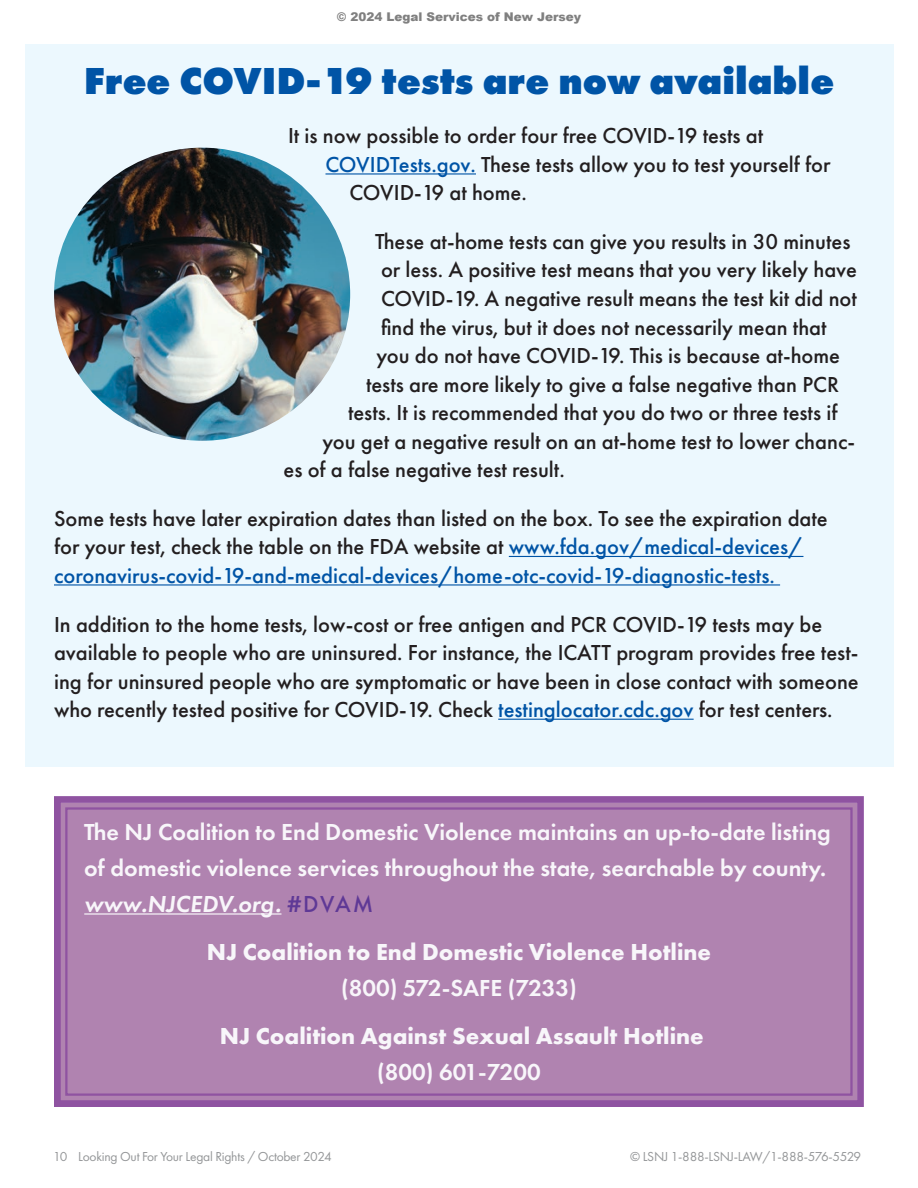
<style>
.page{position:relative;width:918px;height:1188px;background:#fff}
.page>*{position:absolute;margin:0;border:0;box-sizing:border-box;transform-origin:0 0}
.t1{font:800 39px "Futura PT";color:#0054a6}
.t2{font:600 24px/36px "Futura PT";color:#f8f6fa}
.t3{font:700 24px "Futura PT";color:#f8f6fa}
.t4{font:500 22.5px/28.5px "Futura PT";color:#231f20}
.t5{font:13.5px "Futura PT";letter-spacing:-.02em;color:#949698}
.t6{font:900 12px "Arial";color:#808080}
.s1{color:#0054a6}
.s2{font-style:italic}
.s3{font-weight:500;color:#5f3996}
</style>
<div class="page">
<div style="left:25px;top:45px;width:868px;height:722px;background:#ecf8fe"></div>
<hr style="left:326px;top:173px;width:150px;height:2px;background:#0054a6">
<hr style="left:509px;top:556px;width:294px;height:1px;background:#0054a6">
<hr style="left:54px;top:584px;width:726px;height:2px;background:#0054a6">
<hr style="left:498px;top:719px;width:196px;height:1px;background:#0054a6">
<img style="left:54px;top:148px;width:296px;height:293px">
<div style="left:54px;top:796px;width:810px;height:311px;background:#b083b0"></div>
<div style="left:65px;top:807px;width:788px;height:289px;border:2px solid #8f53a1"></div>
<hr style="left:84px;top:913px;width:197px;height:2px;background:#f8f6fa">
<p class="t6" style="left:337px;top:8px;width:246px">© 2024 Legal Services of New Jersey</p>
<h1 class="t1" style="left:84px;top:57px;width:752px">Free COVID-19 tests are now available</h1>
<p class="t4" style="left:288px;top:121px;width:477px">It is now possible to order four free COVID-19 tests at</p>
<p class="t4" style="left:326px;top:150px;width:507px"><span class="s1">COVIDTests.gov.</span> These tests allow you to test yourself for</p>
<p class="t4" style="left:350px;top:178px;width:179px">COVID-19 at home.</p>
<p class="t4" style="left:375px;top:227px;width:477px">These at-home tests can give you results in 30 minutes</p>
<p class="t4" style="left:381px;top:256px;width:477px">or less. A positive test means that you very likely have</p>
<p class="t4" style="left:381px;top:284px;width:477px">COVID-19. A negative result means the test kit did not</p>
<p class="t4" style="left:381px;top:313px;width:447px">find the virus, but it does not necessarily mean that</p>
<p class="t4" style="left:377px;top:341px;width:465px">you do not have COVID-19. This is because at-home</p>
<p class="t4" style="left:366px;top:370px;width:475px">tests are more likely to give a false negative than PCR</p>
<p class="t4" style="left:348px;top:398px;width:491px">tests. It is recommended that you do two or three tests if</p>
<p class="t4" style="left:323px;top:427px;width:534px">you get a negative result on an at-home test to lower chanc-</p>
<p class="t4" style="left:284px;top:455px;width:283px">es of a false negative test result.</p>
<p class="t4" style="left:54px;top:504px;width:775px">Some tests have later expiration dates than listed on the box. To see the expiration date for your test, check the table on the FDA website at <span class="s1">www.fda.gov/medical-devices/ coronavirus-covid-19-and-medical-devices/home-otc-covid-19-diagnostic-tests.</span></p>
<p class="t4" style="left:54px;top:610px;width:806px">In addition to the home tests, low-cost or free antigen and PCR COVID-19 tests may be available to people who are uninsured. For instance, the ICATT program provides free test&shy;ing for uninsured people who are symptomatic or have been in close contact with someone who recently tested positive for COVID-19. Check <span class="s1">testinglocator.cdc.gov</span> for test centers.</p>
<p class="t2" style="left:84px;top:813px;width:748px">The NJ Coalition to End Domestic Violence maintains an up-to-date listing of domestic violence services throughout the state, searchable by county. <span class="s2">www.NJCEDV.org.</span> <span class="s3">#DVAM</span></p>
<p class="t3" style="left:207px;top:936px;width:506px">NJ Coalition to End Domestic Violence Hotline</p>
<p class="t2" style="left:341px;top:969px;width:237px">(800) 572-SAFE (7233)</p>
<p class="t3" style="left:220px;top:1020px;width:486px">NJ Coalition Against Sexual Assault Hotline</p>
<p class="t2" style="left:377px;top:1053px;width:165px">(800) 601-7200</p>
<p class="t5" style="left:53px;top:1149px;width:280px">10 Looking Out For Your Legal Rights / October 2024</p>
<p class="t5" style="left:630px;top:1149px;width:233px">© LSNJ 1-888-LSNJ-LAW/1-888-576-5529</p>
</div>
